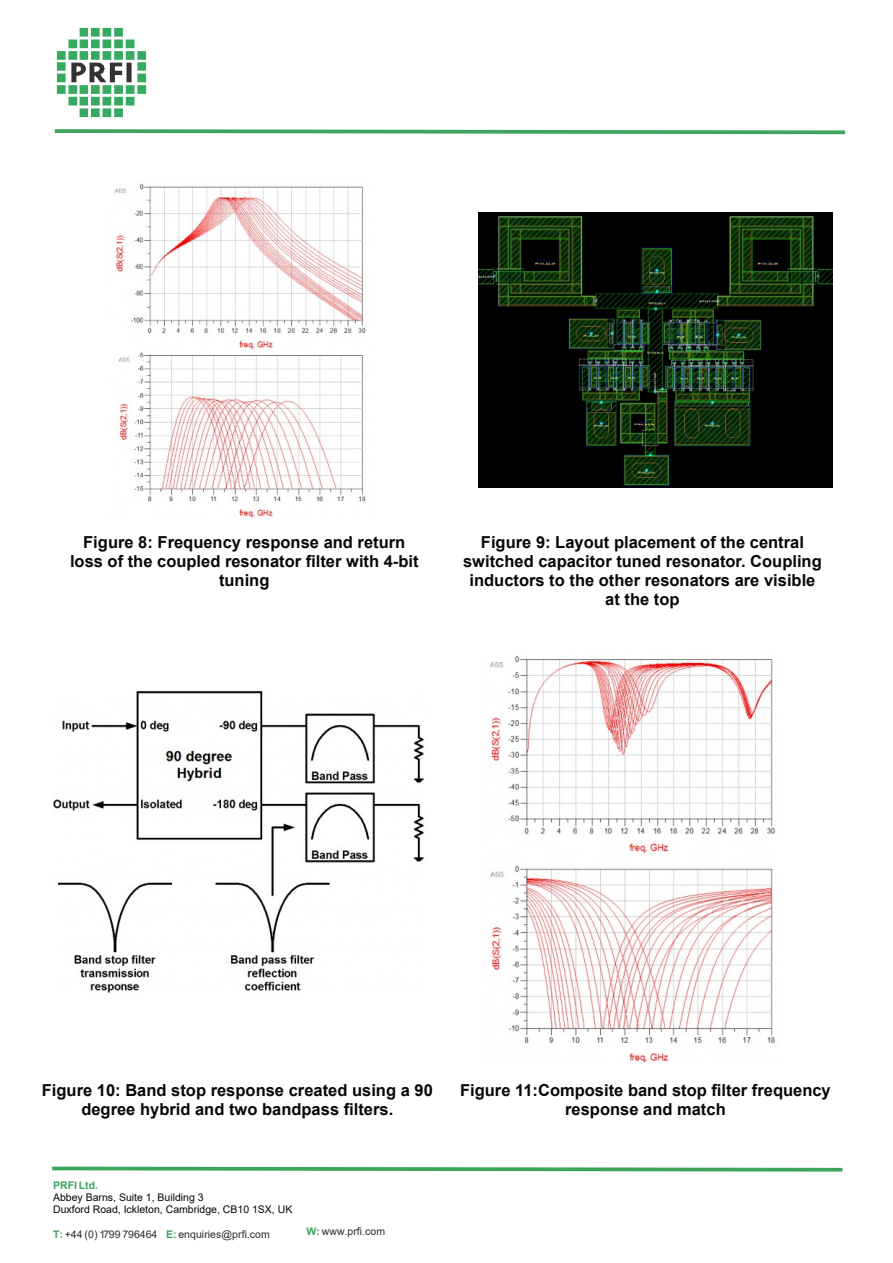
<style>
.page{position:relative;width:893px;height:1263px;background:#fff}
.page>*{position:absolute;margin:0;border:0;box-sizing:border-box;transform-origin:0 0}
.t1{font:700 16.5px/18.9px "Arial";color:#080704;text-align:center}
.t2{font:10.5px/12px "Arial";color:#080704}
.t3{font:10.5px "Arial";color:#2c2a28}
.t4{font:700 10.5px "Arial";color:#3ca55b}
.s1{font-weight:700;color:#3ca55b}
</style>
<div class="page">
<svg style="left:54px;top:129px;width:792px;height:6px"></svg>
<img style="left:56px;top:27px;width:91px;height:91px">
<svg style="left:52px;top:1166px;width:791px;height:6px"></svg>
<img style="left:115px;top:183px;width:251px;height:335px">
<img style="left:479px;top:213px;width:353px;height:274px">
<img style="left:490px;top:656px;width:286px;height:406px">
<img style="left:53px;top:691px;width:371px;height:302px">
<p class="t1" style="left:70px;top:534px;width:350px">Figure 8: Frequency response and return loss of the coupled resonator filter with 4-bit tuning</p>
<p class="t1" style="left:463px;top:534px;width:360px">Figure 9: Layout placement of the central switched capacitor tuned resonator. Coupling inductors to the other resonators are visible at the top</p>
<p class="t1" style="left:42px;top:1082px;width:392px">Figure 10: Band stop response created using a 90 degree hybrid and two bandpass filters.</p>
<p class="t1" style="left:460px;top:1082px;width:372px">Figure 11:Composite band stop filter frequency response and match</p>
<p class="t4" style="left:53px;top:1181px;width:46px">PRFI Ltd.</p>
<p class="t2" style="left:53px;top:1192px;width:241px">Abbey Barns, Suite 1, Building 3<br>Duxford Road, Ickleton, Cambridge, CB10 1SX, UK</p>
<p class="t3" style="left:53px;top:1231px;width:218px"><span class="s1">T:</span> +44 (0) 1799 796464 <span class="s1">E:</span> enquiries@prfi.com</p>
<p class="t3" style="left:307px;top:1227px;width:80px"><span class="s1">W:</span> www.prfi.com</p>
</div>
